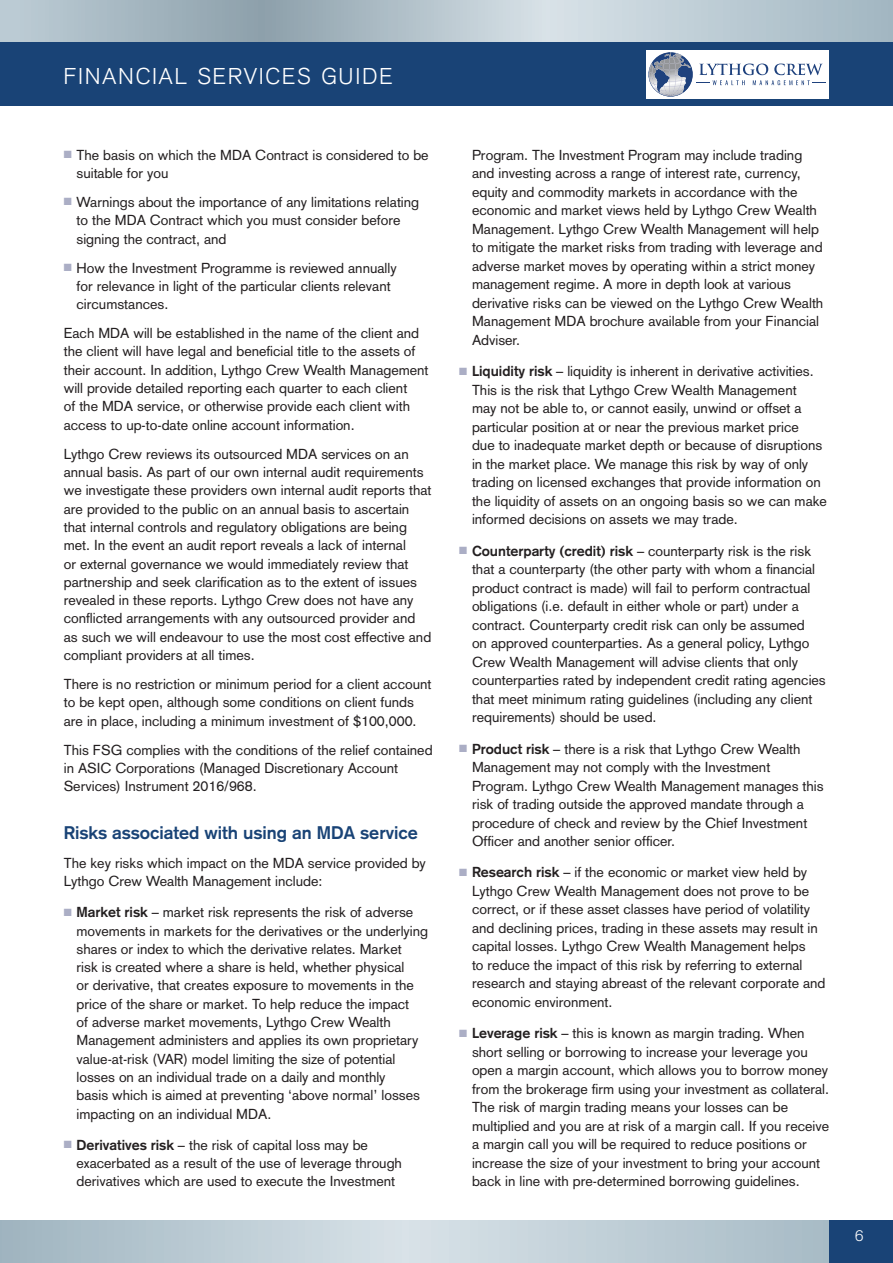
<style>
.page{position:relative;width:893px;height:1263px;background:#fff}
.page>*{position:absolute;margin:0;border:0;box-sizing:border-box;transform-origin:0 0}
.t1{font:300 22.5px "Akzidenz Grotesk";letter-spacing:.08em;color:#fff}
.t2{font:700 18px "Akzidenz Grotesk";color:#194376}
.t3{font:300 15px "Akzidenz Grotesk";color:#fff}
.t4{font:14.25px/18.5px "Akzidenz Grotesk";color:#231f20}
.s1{color:#abaec5}
.s2{font-weight:700}
</style>
<div class="page">
<svg style="left:0;top:0;width:893px;height:43px;background:#aebfc9"></svg>
<div style="left:0;top:43px;width:893px;height:63px;background:#194376"></div>
<svg style="left:0;top:1220px;width:829px;height:43px;background:#bdccd5"></svg>
<div style="left:829px;top:1220px;width:64px;height:43px;background:#194376"></div>
<div style="left:646px;top:50px;width:183px;height:49px;background:#fff"></div>
<svg style="left:648px;top:52px;width:177px;height:45px"></svg>
<h1 class="t1" style="left:64px;top:63px;width:330px">FINANCIAL SERVICES GUIDE</h1>
<p class="t4" style="left:77px;top:146px;width:354px;text-indent:-13px"><span class="s1">■</span> The basis on which the MDA Contract is considered to be suitable for you</p>
<p class="t4" style="left:77px;top:193px;width:344px;text-indent:-13px"><span class="s1">■</span> Warnings about the importance of any limitations relating to the MDA Contract which you must consider before signing the contract, and</p>
<p class="t4" style="left:77px;top:258px;width:322px;text-indent:-13px"><span class="s1">■</span> How the Investment Programme is reviewed annually for relevance in light of the particular clients relevant circumstances.</p>
<p class="t4" style="left:64px;top:324px;width:366px">Each MDA will be established in the name of the client and the client will have legal and beneficial title to the assets of their account. In addition, Lythgo Crew Wealth Management will provide detailed reporting each quarter to each client<br>of the MDA service, or otherwise provide each client with access to up-to-date online account information.</p>
<p class="t4" style="left:64px;top:444px;width:369px">Lythgo Crew reviews its outsourced MDA services on an annual basis. As part of our own internal audit requirements we investigate these providers own internal audit reports that are provided to the public on an annual basis to ascertain that internal controls and regulatory obligations are being met. In the event an audit report reveals a lack of internal<br>or external governance we would immediately review that partnership and seek clarification as to the extent of issues revealed in these reports. Lythgo Crew does not have any conflicted arrangements with any outsourced provider and as such we will endeavour to use the most cost effective and compliant providers at all times.</p>
<p class="t4" style="left:64px;top:675px;width:369px">There is no restriction or minimum period for a client account to be kept open, although some conditions on client funds are in place, including a minimum investment of $100,000.</p>
<p class="t4" style="left:64px;top:740px;width:370px">This FSG complies with the conditions of the relief contained in ASIC Corporations (Managed Discretionary Account<br>Services) Instrument 2016/968.</p>
<p class="t2" style="left:64px;top:822px;width:355px">Risks associated with using an MDA service</p>
<p class="t4" style="left:64px;top:854px;width:364px">The key risks which impact on the MDA service provided by<br>Lythgo Crew Wealth Management include:</p>
<p class="t4" style="left:77px;top:903px;width:353px;text-indent:-13px"><span class="s1">■</span> <span class="s2">Market risk</span> – market risk represents the risk of adverse movements in markets for the derivatives or the underlying shares or index to which the derivative relates. Market<br>risk is created where a share is held, whether physical<br>or derivative, that creates exposure to movements in the price of the share or market. To help reduce the impact<br>of adverse market movements, Lythgo Crew Wealth Management administers and applies its own proprietary value-at-risk (VAR) model limiting the size of potential losses on an individual trade on a daily and monthly<br>basis which is aimed at preventing ‘above normal’ losses impacting on an individual MDA.</p>
<p class="t4" style="left:77px;top:1136px;width:327px;text-indent:-13px"><span class="s1">■</span> <span class="s2">Derivatives risk</span> – the risk of capital loss may be exacerbated as a result of the use of leverage through derivatives which are used to execute the Investment</p>
<p class="t4" style="left:472px;top:145px;width:353px">Program. The Investment Program may include trading and investing across a range of interest rate, currency, equity and commodity markets in accordance with the economic and market views held by Lythgo Crew Wealth Management. Lythgo Crew Wealth Management will help to mitigate the market risks from trading with leverage and adverse market moves by operating within a strict money management regime. A more in depth look at various derivative risks can be viewed on the Lythgo Crew Wealth Management MDA brochure available from your Financial Adviser.</p>
<p class="t4" style="left:472px;top:362px;width:356px;text-indent:-13px"><span class="s1">■</span> <span class="s2">Liquidity risk</span> – liquidity is inherent in derivative activities.<br>This is the risk that Lythgo Crew Wealth Management<br>may not be able to, or cannot easily, unwind or offset a particular position at or near the previous market price<br>due to inadequate market depth or because of disruptions in the market place. We manage this risk by way of only trading on licensed exchanges that provide information on the liquidity of assets on an ongoing basis so we can make informed decisions on assets we may trade.</p>
<p class="t4" style="left:472px;top:541px;width:355px;text-indent:-13px"><span class="s1">■</span> <span class="s2">Counterparty (credit) risk</span> – counterparty risk is the risk that a counterparty (the other party with whom a financial product contract is made) will fail to perform contractual obligations (i.e. default in either whole or part) under a contract. Counterparty credit risk can only be assumed<br>on approved counterparties. As a general policy, Lythgo Crew Wealth Management will advise clients that only counterparties rated by independent credit rating agencies that meet minimum rating guidelines (including any client requirements) should be used.</p>
<p class="t4" style="left:472px;top:739px;width:353px;text-indent:-13px"><span class="s1">■</span> <span class="s2">Product risk</span> – there is a risk that Lythgo Crew Wealth Management may not comply with the Investment Program. Lythgo Crew Wealth Management manages this risk of trading outside the approved mandate through a procedure of check and review by the Chief Investment Officer and another senior officer.</p>
<p class="t4" style="left:472px;top:863px;width:355px;text-indent:-13px"><span class="s1">■</span> <span class="s2">Research risk</span> – if the economic or market view held by Lythgo Crew Wealth Management does not prove to be correct, or if these asset classes have period of volatility and declining prices, trading in these assets may result in capital losses. Lythgo Crew Wealth Management helps<br>to reduce the impact of this risk by referring to external research and staying abreast of the relevant corporate and economic environment.</p>
<p class="t4" style="left:472px;top:1024px;width:359px;text-indent:-13px"><span class="s1">■</span> <span class="s2">Leverage risk</span> – this is known as margin trading. When short selling or borrowing to increase your leverage you open a margin account, which allows you to borrow money from the brokerage firm using your investment as collateral.<br>The risk of margin trading means your losses can be multiplied and you are at risk of a margin call. If you receive a margin call you will be required to reduce positions or increase the size of your investment to bring your account back in line with pre-determined borrowing guidelines.</p>
<p class="t3" style="left:855px;top:1227px;width:10px">6</p>
</div>
